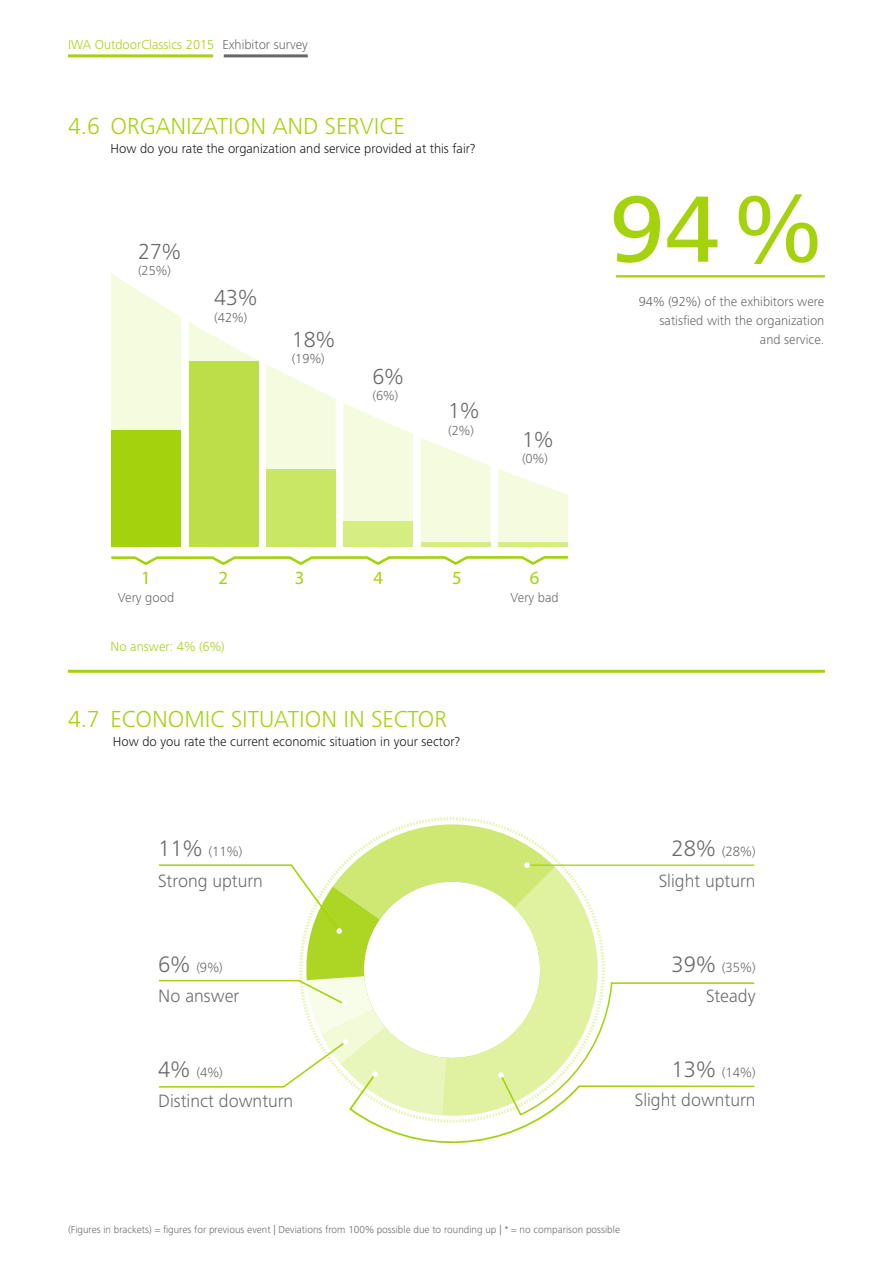
<style>
.page{position:relative;width:893px;height:1263px;background:#fff}
.page>*{position:absolute;margin:0;border:0;box-sizing:border-box;transform-origin:0 0}
.t1{font:500 97.5px "Frutiger Next LT";color:#a4d20c}
.t2{font:300 24px "Frutiger Next LT";color:#a4d20c}
.t3{font:300 22.5px "Frutiger Next LT";color:#686868}
.t4{font:18.6px "Myriad Pro";color:#a4d20c}
.t5{font:300 18.45px "Frutiger Next LT";color:#696969}
.t6{font:300 13.95px "Frutiger Next LT";color:#696969}
.t7{font:300 13.5px/19.2px "Frutiger Next LT";color:#686868;text-align:right}
.t8{font:300 13.5px "Frutiger Next LT";color:#151616}
.t9{font:300 13.5px "Frutiger Next LT";color:#a4d20c}
.t10{font:300 10.5px "Frutiger Next LT";color:#686868}
.s1{font-size:23.1px}
</style>
<div class="page">
<hr style="left:224px;top:54px;width:84px;height:3px;background:#686868">
<hr style="left:68px;top:54px;width:145px;height:3px;background:#a4d20c">
<svg style="left:111px;top:273px;width:70px;height:157px;background:#f5fbe2"></svg>
<svg style="left:111px;top:556px;width:457px;height:10px"></svg>
<svg style="left:189px;top:322px;width:69px;height:39px"></svg>
<svg style="left:266px;top:364px;width:70px;height:105px"></svg>
<svg style="left:343px;top:403px;width:70px;height:118px;background:#f5fbe2"></svg>
<svg style="left:421px;top:438px;width:69px;height:104px;background:#f5fbe2"></svg>
<svg style="left:498px;top:469px;width:70px;height:73px"></svg>
<div style="left:498px;top:542px;width:70px;height:5px;background:#d6ed82"></div>
<div style="left:421px;top:542px;width:69px;height:5px;background:#d6ed82"></div>
<div style="left:343px;top:521px;width:70px;height:26px;background:#d6ed82"></div>
<div style="left:266px;top:469px;width:70px;height:78px;background:#cae665"></div>
<div style="left:189px;top:361px;width:69px;height:186px;background:#bcde48"></div>
<div style="left:111px;top:430px;width:70px;height:117px;background:#a4d20c"></div>
<hr style="left:616px;top:275px;width:209px;height:2px;background:#a4d20c">
<hr style="left:611px;top:982px;width:143px;height:2px;background:#a4d20c">
<hr style="left:527px;top:864px;width:227px;height:2px;background:#a4d20c">
<hr style="left:579px;top:1085px;width:175px;height:2px;background:#a4d20c">
<svg style="left:158px;top:824px;width:455px;height:320px"></svg>
<hr style="left:68px;top:670px;width:757px;height:3px;background:#a4d20c">
<p class="t9" style="left:68px;top:37px;width:148px">IWA OutdoorClassics 2015</p>
<p class="t7" style="left:223px;top:35px;width:87px">Exhibitor survey</p>
<h2 class="t2" style="left:68px;top:113px;width:338px">4.6 ORGANIZATION AND SERVICE</h2>
<p class="t8" style="left:111px;top:141px;width:366px">How do you rate the organization and service provided at this fair?</p>
<h3 class="t3" style="left:138px;top:239px;width:45px">27%</h3>
<p class="t7" style="left:138px;top:261px;width:34px">(25%)</p>
<h3 class="t3" style="left:214px;top:286px;width:45px">43%</h3>
<p class="t7" style="left:214px;top:308px;width:34px">(42%)</p>
<h3 class="t3" style="left:292px;top:327px;width:45px">18%</h3>
<p class="t7" style="left:292px;top:349px;width:34px">(19%)</p>
<h3 class="t3" style="left:372px;top:364px;width:33px">6%</h3>
<p class="t7" style="left:372px;top:386px;width:27px">(6%)</p>
<h3 class="t3" style="left:448px;top:398px;width:33px">1%</h3>
<p class="t7" style="left:448px;top:421px;width:27px">(2%)</p>
<h3 class="t3" style="left:522px;top:427px;width:33px">1%</h3>
<p class="t7" style="left:522px;top:449px;width:27px">(0%)</p>
<h3 class="t4" style="left:141px;top:567px;width:11px">1</h3>
<h3 class="t4" style="left:218px;top:567px;width:11px">2</h3>
<h3 class="t4" style="left:295px;top:567px;width:11px">3</h3>
<h3 class="t4" style="left:373px;top:567px;width:11px">4</h3>
<h3 class="t4" style="left:452px;top:567px;width:11px">5</h3>
<h3 class="t4" style="left:530px;top:567px;width:11px">6</h3>
<p class="t7" style="left:118px;top:588px;width:58px">Very good</p>
<p class="t7" style="left:510px;top:588px;width:50px">Very bad</p>
<p class="t9" style="left:111px;top:639px;width:116px">No answer: 4% (6%)</p>
<h2 class="t2" style="left:68px;top:706px;width:381px">4.7 ECONOMIC SITUATION IN SECTOR</h2>
<p class="t8" style="left:113px;top:734px;width:349px">How do you rate the current economic situation in your sector?</p>
<p class="t6" style="left:158px;top:844px;width:86px"><span class="s1">11%</span> (11%)</p>
<h3 class="t5" style="left:158px;top:870px;width:106px">Strong upturn</h3>
<p class="t6" style="left:158px;top:959px;width:66px"><span class="s1">6%</span> (9%)</p>
<h3 class="t5" style="left:158px;top:985px;width:83px">No answer</h3>
<p class="t6" style="left:158px;top:1064px;width:66px"><span class="s1">4%</span> (4%)</p>
<h3 class="t5" style="left:158px;top:1091px;width:137px">Distinct downturn</h3>
<h1 class="t1" style="left:610px;top:175px;width:216px">94%</h1>
<p class="t7" style="left:639px;top:292px;width:187px">94% (92%) of the exhibitors were satisfied with the organization and service.</p>
<p class="t6" style="left:671px;top:844px;width:86px"><span class="s1">28%</span> (28%)</p>
<h3 class="t5" style="left:659px;top:870px;width:98px">Slight upturn</h3>
<p class="t6" style="left:671px;top:959px;width:86px"><span class="s1">39%</span> (35%)</p>
<h3 class="t5" style="left:706px;top:985px;width:51px">Steady</h3>
<p class="t6" style="left:671px;top:1064px;width:86px"><span class="s1">13%</span> (14%)</p>
<h3 class="t5" style="left:635px;top:1090px;width:122px">Slight downturn</h3>
<p class="t10" style="left:68px;top:1223px;width:553px">(Figures in brackets) = figures for previous event | Deviations from 100% possible due to rounding up | * = no comparison possible</p>
</div>
